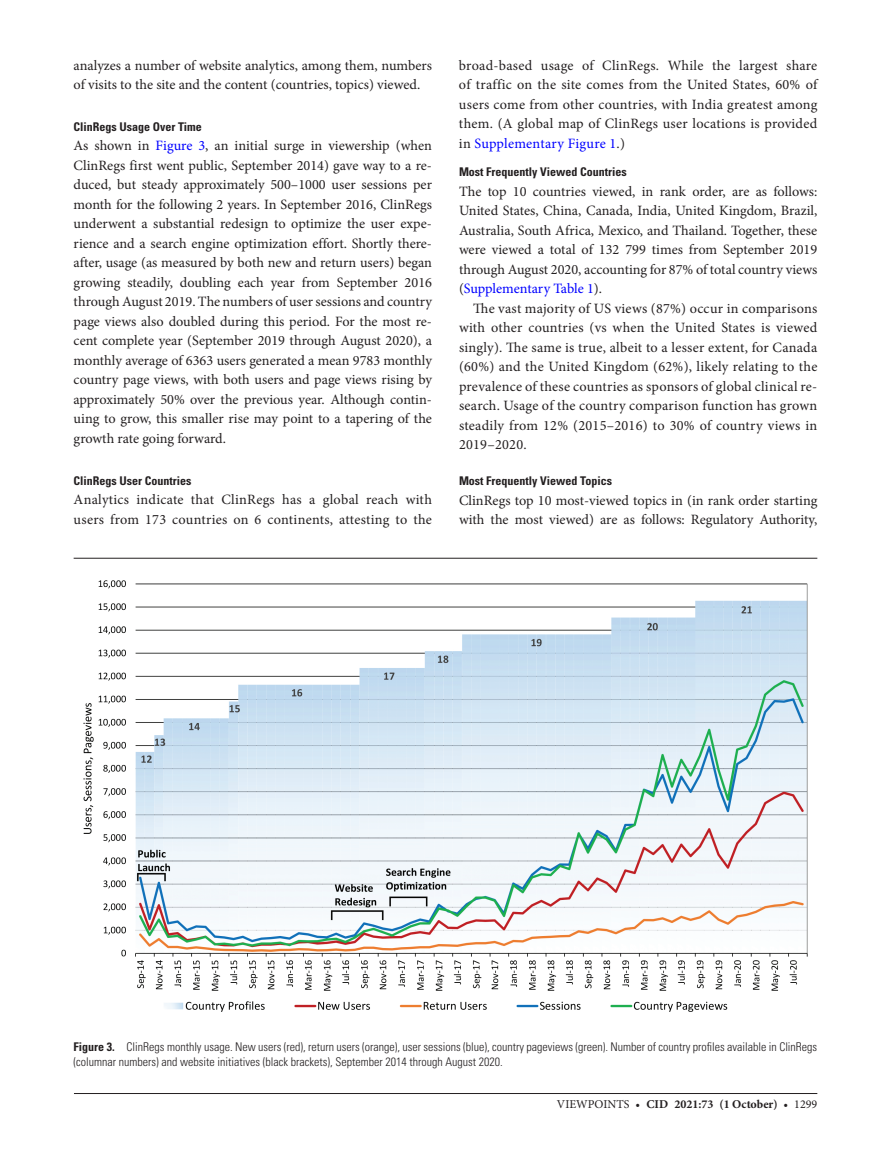
<style>
.page{position:relative;width:891px;height:1174px;background:#fff}
.page>*{position:absolute;margin:0;border:0;box-sizing:border-box;transform-origin:0 0}
.t1{font:14.25px/19.5px "Minion Pro";letter-spacing:.005em;color:#231f20;text-align:justify}
.t2{font:300 condensed 12px/15px "Univers LT Std";color:#231f20}
.t3{font:700 condensed 12px "Univers LT Std";color:#231f20}
.t4{font:700 12px "Minion Pro";color:#231f20}
.s1{color:#00f}
.s2{font-weight:700}
.s3{font-weight:400}
</style>
<div class="page">
<hr style="left:74px;top:1093px;width:743px;height:1px;background:#231f20">
<hr style="left:74px;top:558px;width:743px;height:1px;background:#231f20">
<img style="left:83px;top:580px;width:725px;height:432px">
<p class="t1" style="left:74px;top:55px;width:360px">analyzes a number of website analytics, among them, numbers of visits to the site and the content (countries, topics) viewed.</p>
<p class="t3" style="left:74px;top:119px;width:130px">ClinRegs Usage Over Time</p>
<p class="t1" style="left:74px;top:136px;width:360px">As shown in <span class="s1">Figure 3</span>, an initial surge in viewership (when ClinRegs first went public, September 2014) gave way to a re&shy;duced, but steady approximately 500–1000 user sessions per month for the following 2 years. In September 2016, ClinRegs underwent a substantial redesign to optimize the user expe&shy;rience and a search engine optimization effort. Shortly there&shy;after, usage (as measured by both new and return users) began growing steadily, doubling each year from September 2016 through August 2019. The numbers of user sessions and country page views also doubled during this period. For the most re&shy;cent complete year (September 2019 through August 2020), a monthly average of 6363 users generated a mean 9783 monthly country page views, with both users and page views rising by approximately 50% over the previous year. Although contin&shy;uing to grow, this smaller rise may point to a tapering of the growth rate going forward.</p>
<p class="t3" style="left:74px;top:473px;width:119px">ClinRegs User Countries</p>
<p class="t1" style="left:74px;top:490px;width:360px">Analytics indicate that ClinRegs has a global reach with users from 173 countries on 6 continents, attesting to the</p>
<p class="t1" style="left:459px;top:55px;width:360px">broad-based usage of ClinRegs. While the largest share of traffic on the site comes from the United States, 60% of users come from other countries, with India greatest among them. (A global map of ClinRegs user locations is provided in <span class="s1">Supplementary Figure 1</span>.)</p>
<p class="t3" style="left:459px;top:165px;width:169px">Most Frequently Viewed Countries</p>
<p class="t1" style="left:459px;top:181px;width:360px">The top 10 countries viewed, in rank order, are as follows:<br>United States, China, Canada, India, United Kingdom, Brazil, Australia, South Africa, Mexico, and Thailand. Together, these were viewed a total of 132 799 times from September 2019 through August 2020, accounting for 87% of total country views (<span class="s1">Supplementary Table 1</span>).</p>
<p class="t1" style="left:459px;top:298px;width:360px;text-indent:14px">The vast majority of US views (87%) occur in comparisons with other countries (vs when the United States is viewed singly). The same is true, albeit to a lesser extent, for Canada (60%) and the United Kingdom (62%), likely relating to the prevalence of these countries as sponsors of global clinical re&shy;search. Usage of the country comparison function has grown steadily from 12% (2015–2016) to 30% of country views in 2019–2020.</p>
<p class="t3" style="left:459px;top:474px;width:155px">Most Frequently Viewed Topics</p>
<p class="t1" style="left:459px;top:490px;width:360px">ClinRegs top 10 most-viewed topics in (in rank order starting with the most viewed) are as follows: Regulatory Authority,</p>
<p class="t2" style="left:74px;top:1040px;width:745px"><span class="s2">Figure 3.</span> ClinRegs monthly usage. New users (red), return users (orange), user sessions (blue), country pageviews (green). Number of country profiles available in ClinRegs (columnar numbers) and website initiatives (black brackets), September 2014 through August 2020.</p>
<p class="t4" style="left:557px;top:1095px;width:262px"><span class="s3">VIEWPOINTS •</span> cid 2021:73 (1 October) <span class="s3">• 1299</span></p>
</div>
